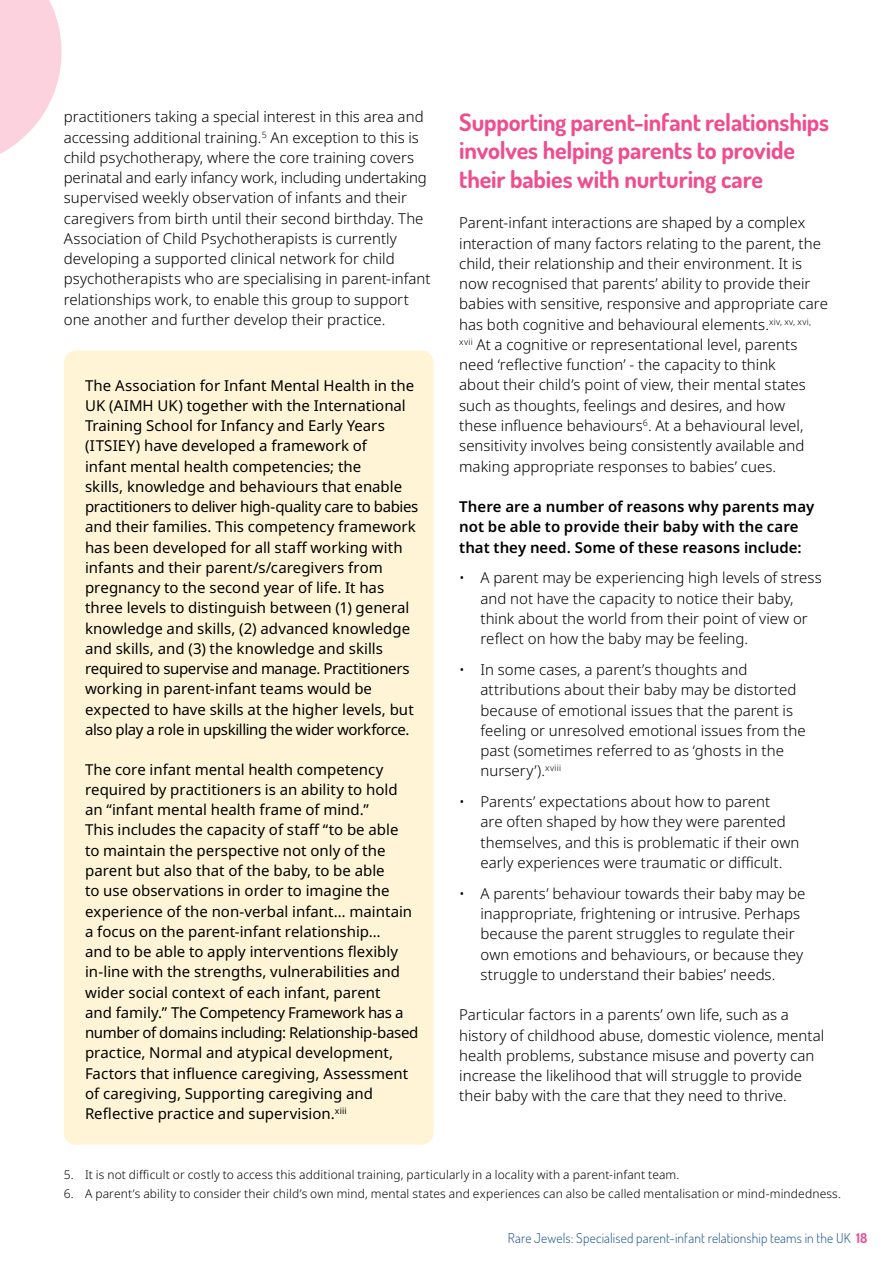
<style>
.page{position:relative;width:893px;height:1263px;background:#fff}
.page>*{position:absolute;margin:0;border:0;box-sizing:border-box;transform-origin:0 0}
.t1{font:700 24px/28.5px "Dosis";letter-spacing:-.01em;color:#ef4d8f}
.t2{font:300 15px/20.2px "Noto Sans";color:#000}
.t3{font:15px/20.2px "Noto Sans";color:#000}
.t4{font:600 15px/20.2px "Noto Sans";color:#000}
.t5{font:300 13.5px "Dosis";letter-spacing:.01em;color:#1d548d}
.t6{font:300 12px "Noto Sans";letter-spacing:.01em;color:#000}
.s1{font-weight:700;color:#ef4d8f}
</style>
<div class="page">
<svg style="left:0;top:0;width:62px;height:154px"></svg>
<div style="left:64px;top:350px;width:370px;height:795px;background:#fff5d6;border-radius:13px"></div>
<p class="t2" style="left:64px;top:107px;width:368px">practitioners taking a special interest in this area and accessing additional training.<sup>5</sup> An exception to this is child psychotherapy, where the core training covers perinatal and early infancy work, including undertaking supervised weekly observation of infants and their caregivers from birth until their second birthday. The Association of Child Psychotherapists is currently developing a supported clinical network for child psychotherapists who are specialising in parent-infant relationships work, to enable this group to support one another and further develop their practice.</p>
<h1 class="t1" style="left:459px;top:107px;width:371px">Supporting parent-infant relationships involves helping parents to provide their babies with nurturing care</h1>
<p class="t2" style="left:459px;top:213px;width:370px">Parent-infant interactions are shaped by a complex interaction of many factors relating to the parent, the child, their relationship and their environment. It is now recognised that parents’ ability to provide their babies with sensitive, responsive and appropriate care has both cognitive and behavioural elements.<sup>xiv,</sup> <sup>xv,</sup> <sup>xvi, xvii</sup> At a cognitive or representational level, parents need ‘reflective function’ - the capacity to think<br>about their child’s point of view, their mental states such as thoughts, feelings and desires, and how<br>these influence behaviours<sup>6</sup>. At a behavioural level, sensitivity involves being consistently available and making appropriate responses to babies’ cues.</p>
<p class="t4" style="left:459px;top:497px;width:357px">There are a number of reasons why parents may not be able to provide their baby with the care that they need. Some of these reasons include:</p>
<p class="t2" style="left:480px;top:568px;width:343px;text-indent:-21px">• A parent may be experiencing high levels of stress and not have the capacity to notice their baby, think about the world from their point of view or reflect on how the baby may be feeling.</p>
<p class="t2" style="left:480px;top:660px;width:327px;text-indent:-21px">• In some cases, a parent’s thoughts and attributions about their baby may be distorted because of emotional issues that the parent is feeling or unresolved emotional issues from the past (sometimes referred to as ‘ghosts in the nursery’).<sup>xviii</sup></p>
<p class="t2" style="left:480px;top:792px;width:321px;text-indent:-21px">• Parents’ expectations about how to parent<br>are often shaped by how they were parented themselves, and this is problematic if their own early experiences were traumatic or difficult.</p>
<p class="t2" style="left:480px;top:884px;width:326px;text-indent:-21px">• A parents’ behaviour towards their baby may be inappropriate, frightening or intrusive. Perhaps because the parent struggles to regulate their own emotions and behaviours, or because they struggle to understand their babies’ needs.</p>
<p class="t2" style="left:459px;top:1005px;width:366px">Particular factors in a parents’ own life, such as a history of childhood abuse, domestic violence, mental health problems, substance misuse and poverty can increase the likelihood that will struggle to provide their baby with the care that they need to thrive.</p>
<p class="t3" style="left:85px;top:375px;width:335px">The Association for Infant Mental Health in the UK (AIMH UK) together with the International Training School for Infancy and Early Years (ITSIEY) have developed a framework of<br>infant mental health competencies; the<br>skills, knowledge and behaviours that enable practitioners to deliver high-quality care to babies and their families. This competency framework has been developed for all staff working with infants and their parent/s/caregivers from pregnancy to the second year of life. It has three levels to distinguish between (1) general knowledge and skills, (2) advanced knowledge and skills, and (3) the knowledge and skills required to supervise and manage. Practitioners working in parent-infant teams would be expected to have skills at the higher levels, but also play a role in upskilling the wider workforce.</p>
<p class="t3" style="left:85px;top:759px;width:335px">The core infant mental health competency required by practitioners is an ability to hold an “infant mental health frame of mind.”<br>This includes the capacity of staff “to be able<br>to maintain the perspective not only of the parent but also that of the baby, to be able<br>to use observations in order to imagine the experience of the non-verbal infant… maintain a focus on the parent-infant relationship…<br>and to be able to apply interventions flexibly in-line with the strengths, vulnerabilities and wider social context of each infant, parent<br>and family.” The Competency Framework has a number of domains including: Relationship-based practice, Normal and atypical development, Factors that influence caregiving, Assessment of caregiving, Supporting caregiving and Reflective practice and supervision.<sup>xiii</sup></p>
<p class="t6" style="left:64px;top:1166px;width:617px">5. It is not difficult or costly to access this additional training, particularly in a locality with a parent-infant team.</p>
<p class="t6" style="left:64px;top:1185px;width:779px">6. A parent’s ability to consider their child’s own mind, mental states and experiences can also be called mentalisation or mind-mindedness.</p>
<p class="t5" style="left:508px;top:1229px;width:361px">Rare Jewels: Specialised parent-infant relationship teams in the UK <span class="s1">18</span></p>
</div>
